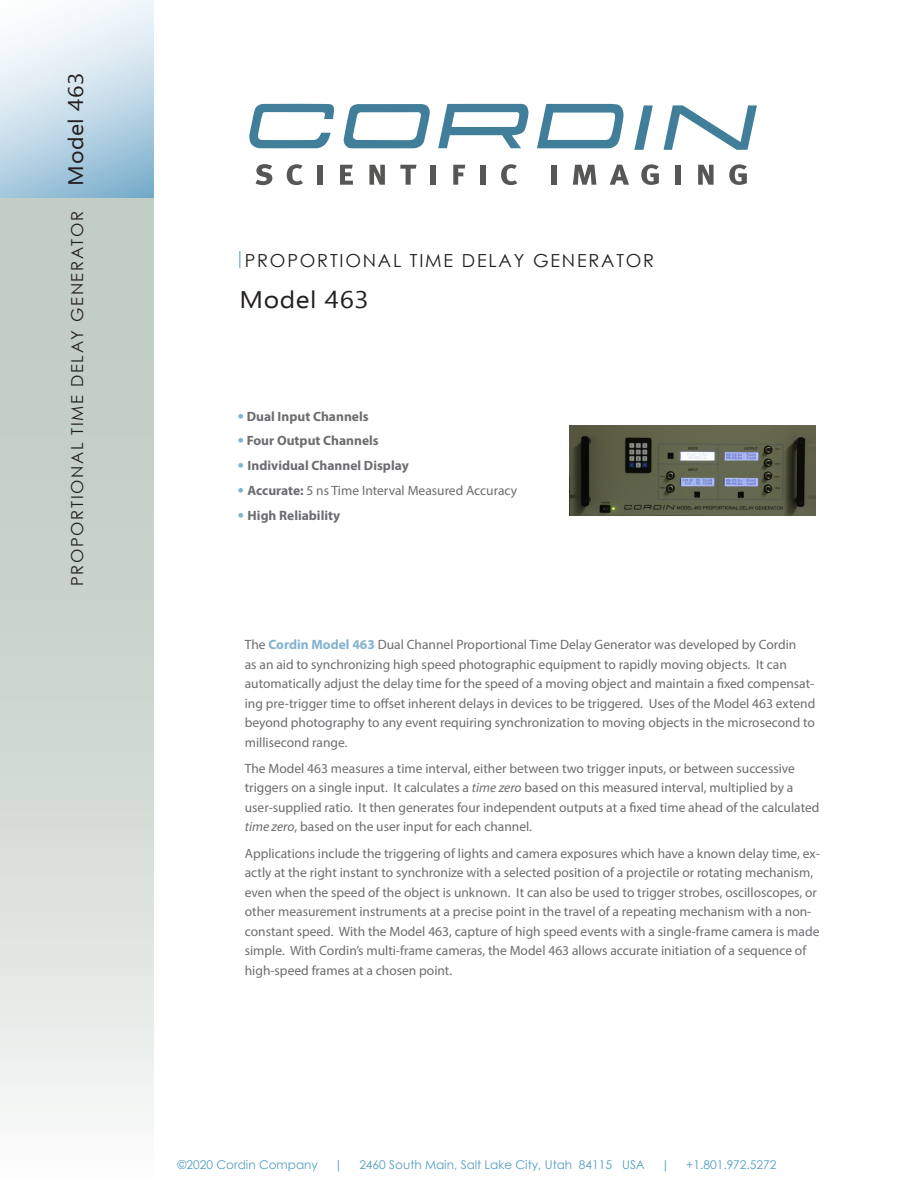
<style>
.page{position:relative;width:918px;height:1188px;background:#fff}
.page>*{position:absolute;margin:0;border:0;box-sizing:border-box;transform-origin:0 0}
.t1{font:24px "Ebrima";letter-spacing:.02em;color:#231f20;scale:1.1 1}
.t2{font:21px "Ebrima";letter-spacing:.02em;color:#231f20;scale:1.1 1}
.t3{font:18px "Century Gothic";letter-spacing:.1em;color:#231f20}
.t4{font:16.5px "Century Gothic";letter-spacing:.1em;color:#231f20}
.Bullet_Points{font:13.5px/19.5px "Myriad Pro";color:#6c6d70}
.Bullet_Points-2{font:700 13.5px "Myriad Pro";color:#6c6d70}
.t5{font:12px "Century Gothic";color:#529cbe}
.s1{font-size:18px;color:#83b3cf}
.s2{font-weight:700;font-size:18px;color:#83b3cf}
.s3{font-weight:700}
.s4{font-weight:700;color:#83b3cf}
.s5{font-style:italic}
</style>
<div class="page">
<svg style="left:0;top:0;width:154px;height:199px"></svg>
<div style="left:0;top:199px;width:154px;height:989px;background:linear-gradient(to bottom,#b7c4ba,#f1f3f2)"></div>
<svg style="left:239px;top:251px;width:1px;height:17px"></svg>
<svg style="left:249px;top:104px;width:85px;height:44px"></svg>
<svg style="left:343px;top:104px;width:87px;height:44px"></svg>
<svg style="left:438px;top:104px;width:91px;height:44px"></svg>
<svg style="left:537px;top:104px;width:87px;height:44px"></svg>
<svg style="left:634px;top:105px;width:19px;height:45px"></svg>
<svg style="left:664px;top:105px;width:93px;height:45px"></svg>
<svg style="left:256px;top:164px;width:16px;height:21px"></svg>
<svg style="left:287px;top:164px;width:16px;height:21px"></svg>
<div style="left:317px;top:165px;width:6px;height:20px;background:#565755"></div>
<svg style="left:340px;top:165px;width:13px;height:20px"></svg>
<svg style="left:369px;top:165px;width:16px;height:20px"></svg>
<svg style="left:400px;top:165px;width:17px;height:20px"></svg>
<div style="left:431px;top:165px;width:5px;height:20px;background:#565755"></div>
<svg style="left:453px;top:165px;width:12px;height:20px"></svg>
<div style="left:480px;top:165px;width:6px;height:20px;background:#565755"></div>
<svg style="left:501px;top:164px;width:16px;height:21px"></svg>
<div style="left:551px;top:165px;width:5px;height:20px;background:#565755"></div>
<svg style="left:573px;top:165px;width:23px;height:20px"></svg>
<svg style="left:610px;top:165px;width:19px;height:20px"></svg>
<svg style="left:641px;top:164px;width:18px;height:21px"></svg>
<div style="left:676px;top:165px;width:5px;height:20px;background:#565755"></div>
<svg style="left:698px;top:165px;width:16px;height:20px"></svg>
<svg style="left:729px;top:164px;width:18px;height:21px"></svg>
<img style="left:569px;top:426px;width:247px;height:90px">
<p class="t2" style="left:60px;top:186px;width:104px;rotate:-90deg">Model 463</p>
<p class="t4" style="left:66px;top:586px;width:377px;rotate:-90deg">PROPORTIONAL TIME DELAY GENERATOR</p>
<p class="t3" style="left:245px;top:248px;width:411px">PROPORTIONAL TIME DELAY GENERATOR</p>
<p class="t1" style="left:240px;top:282px;width:119px">Model 463</p>
<p class="Bullet_Points-2" style="left:238px;top:407px;width:132px"><span class="s1">•</span> Dual Input Channels</p>
<p class="Bullet_Points-2" style="left:238px;top:432px;width:142px"><span class="s1">•</span> Four Output Channels</p>
<p class="Bullet_Points-2" style="left:238px;top:457px;width:172px"><span class="s1">•</span> Individual Channel Display</p>
<p class="Bullet_Points" style="left:238px;top:480px;width:281px"><span class="s2">•</span> <span class="s3">Accurate:</span> 5 ns Time Interval Measured Accuracy</p>
<p class="Bullet_Points-2" style="left:238px;top:506px;width:104px"><span class="s1">•</span> High Reliability</p>
<p class="Bullet_Points" style="left:245px;top:635px;width:572px">The <span class="s4">Cordin Model 463</span> Dual Channel Proportional Time Delay Generator was developed by Cordin<br>as an aid to synchronizing high speed photographic equipment to rapidly moving objects. It can automatically adjust the delay time for the speed of a moving object and maintain a fixed compensat&shy;ing pre-trigger time to offset inherent delays in devices to be triggered. Uses of the Model 463 extend beyond photography to any event requiring synchronization to moving objects in the microsecond to millisecond range.</p>
<p class="Bullet_Points" style="left:245px;top:758px;width:576px">The Model 463 measures a time interval, either between two trigger inputs, or between successive triggers on a single input. It calculates a <span class="s5">time zero</span> based on this measured interval, multiplied by a user-supplied ratio. It then generates four independent outputs at a fixed time ahead of the calculated <span class="s5">time zero</span>, based on the user input for each channel.</p>
<p class="Bullet_Points" style="left:245px;top:843px;width:577px">Applications include the triggering of lights and camera exposures which have a known delay time, ex&shy;actly at the right instant to synchronize with a selected position of a projectile or rotating mechanism, even when the speed of the object is unknown. It can also be used to trigger strobes, oscilloscopes, or other measurement instruments at a precise point in the travel of a repeating mechanism with a non&shy;constant speed. With the Model 463, capture of high speed events with a single-frame camera is made simple. With Cordin’s multi-frame cameras, the Model 463 allows accurate initiation of a sequence of high-speed frames at a chosen point.</p>
<p class="t5" style="left:178px;top:1156px;width:142px">©2020 Cordin Company</p>
<p class="t5" style="left:335px;top:1156px;width:10px">|</p>
<p class="t5" style="left:359px;top:1156px;width:287px">2460 South Main, Salt Lake City, Utah 84115 USA</p>
<p class="t5" style="left:661px;top:1156px;width:10px">|</p>
<p class="t5" style="left:686px;top:1156px;width:92px">+1.801.972.5272</p>
</div>
